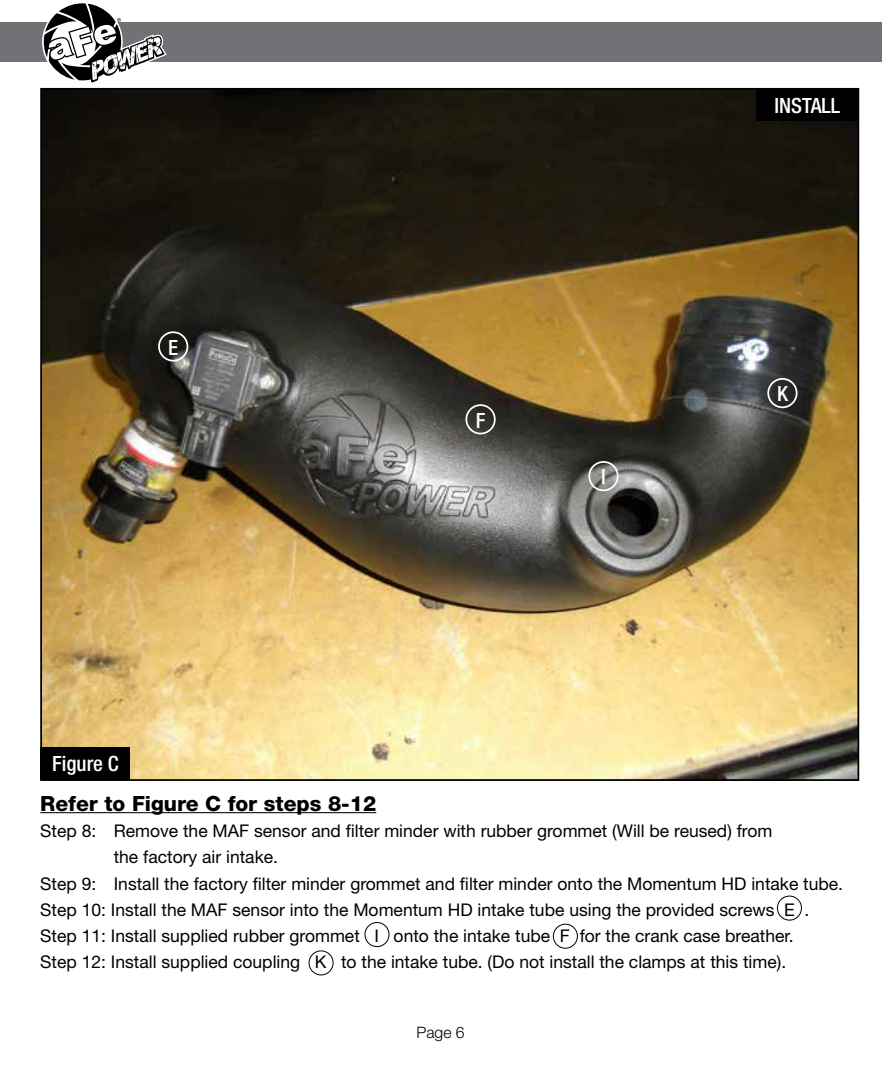
<style>
.page{position:relative;width:882px;height:1071px;background:#fff}
.page>*{position:absolute;margin:0;border:0;box-sizing:border-box;transform-origin:0 0}
.t1{font:800 21px "Helvetica Neue";color:#000}
.t2{font:500 condensed 21px "Helvetica Neue";color:#fff}
.t3{font:17.5px "Helvetica Neue";color:#000}
.t4{font:300 15.75px "Helvetica Neue";color:#000}
</style>
<div class="page">
<div style="left:0;top:23px;width:882px;height:39px;background:#717275"></div>
<svg style="left:43px;top:3px;width:124px;height:80px"></svg>
<img style="left:43px;top:91px;width:813px;height:687px">
<hr style="left:40px;top:812px;width:336px;height:1px;background:#000">
<div style="left:40px;top:747px;width:90px;height:33px;background:#000"></div>
<div style="left:756px;top:88px;width:103px;height:33px;background:#000"></div>
<div style="left:777px;top:896px;width:25px;height:24px;border:1px solid #000;border-radius:50%"></div>
<div style="left:553px;top:924px;width:25px;height:24px;border:1px solid #000;border-radius:50%"></div>
<div style="left:309px;top:951px;width:24px;height:24px;border:1px solid #000;border-radius:50%"></div>
<div style="left:365px;top:922px;width:24px;height:25px;border:1px solid #000;border-radius:50%"></div>
<div style="left:588px;top:461px;width:31px;height:30px;border:2px solid #fff;border-radius:50%"></div>
<div style="left:465px;top:404px;width:31px;height:30px;border:2px solid #fff;border-radius:50%"></div>
<div style="left:158px;top:331px;width:30px;height:31px;border:2px solid #fff;border-radius:50%"></div>
<div style="left:767px;top:378px;width:31px;height:30px;border:2px solid #fff;border-radius:50%"></div>
<p class="t2" style="left:168px;top:335px;width:12px">E</p>
<p class="t2" style="left:52px;top:751px;width:68px">Figure C</p>
<p class="t2" style="left:476px;top:408px;width:11px">F</p>
<p class="t2" style="left:601px;top:464px;width:6px">I</p>
<p class="t2" style="left:775px;top:93px;width:67px">INSTALL</p>
<p class="t2" style="left:777px;top:381px;width:12px">K</p>
<p class="t1" style="left:40px;top:791px;width:338px">Refer to Figure C for steps 8-12</p>
<p class="t3" style="left:40px;top:820px;width:734px">Step 8: Remove the MAF sensor and filter minder with rubber grommet (Will be reused) from</p>
<p class="t3" style="left:114px;top:847px;width:166px">the factory air intake.</p>
<p class="t3" style="left:40px;top:873px;width:804px">Step 9: Install the factory filter minder grommet and filter minder onto the Momentum HD intake tube.</p>
<p class="t3" style="left:40px;top:899px;width:771px">Step 10: Install the MAF sensor into the Momentum HD intake tube using the provided screws E .</p>
<p class="t3" style="left:40px;top:925px;width:755px">Step 11: Install supplied rubber grommet I onto the intake tube F for the crank case breather.</p>
<p class="t3" style="left:40px;top:952px;width:747px">Step 12: Install supplied coupling K to the intake tube. (Do not install the clamps at this time).</p>
<p class="t4" style="left:416px;top:1023px;width:50px">Page 6</p>
</div>
